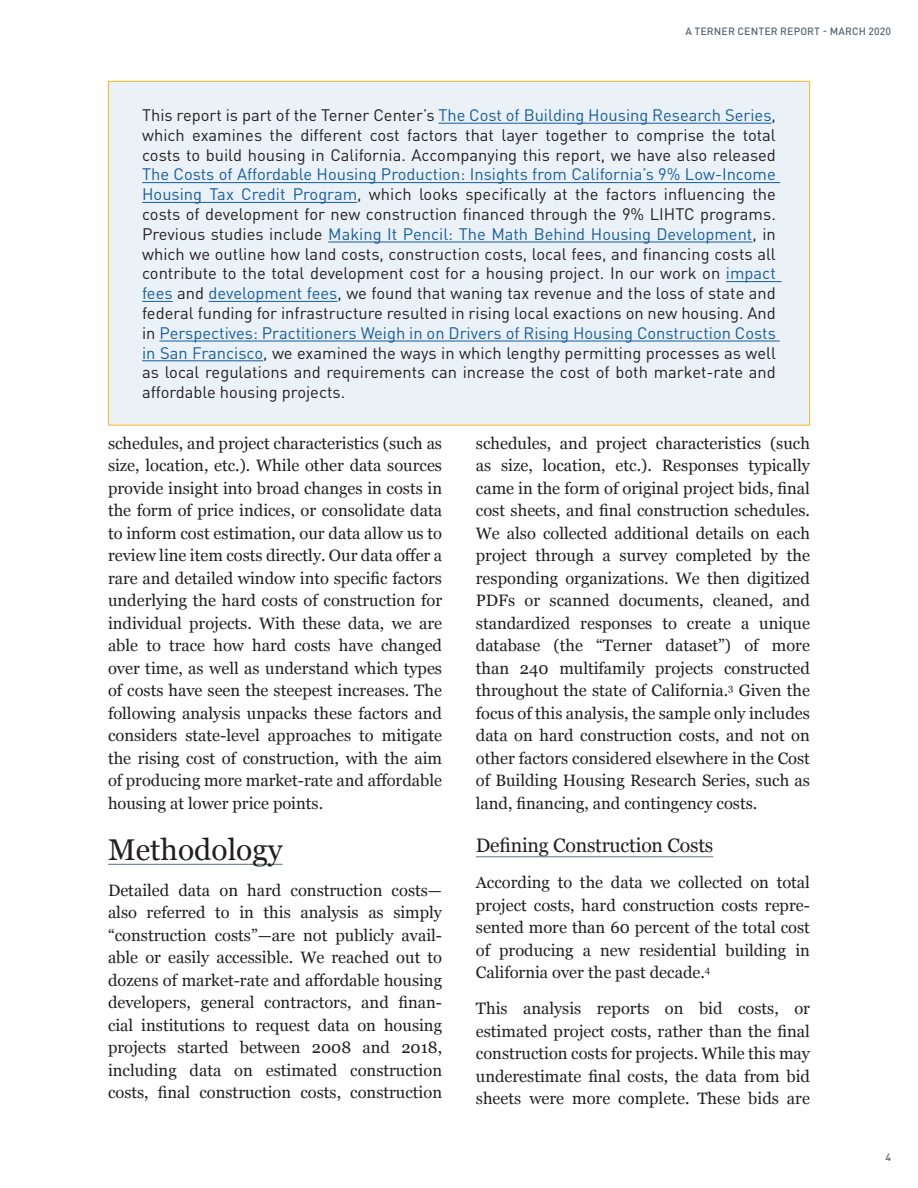
<style>
.page{position:relative;width:918px;height:1188px;background:#fff}
.page>*{position:absolute;margin:0;border:0;box-sizing:border-box;transform-origin:0 0}
.Body{font:30px "Georgia";color:#231f20}
.Body-2{font:19.5px "Georgia";letter-spacing:-.01em;color:#231f20}
.Body-3{font:16.5px/22.5px "Georgia";color:#231f20;text-align:justify}
.Author{font:16.5px/19.8px "DIN Pro";color:#231f20;text-align:justify}
.t1{font:500 10.5px "DIN Pro";letter-spacing:.01em;color:#5c6771}
.s1{color:#175d9e}
</style>
<div class="page">
<hr style="left:108px;top:864px;width:175px;height:1px;background:#51748b">
<hr style="left:476px;top:856px;width:237px;height:1px;background:#51748b">
<div style="left:108px;top:81px;width:702px;height:344px;background:#eaf1f7"></div>
<hr style="left:108px;top:81px;width:702px;height:1px;background:#ffb81d">
<hr style="left:108px;top:82px;width:1px;height:343px;background:#ffb81d">
<hr style="left:809px;top:82px;width:1px;height:343px;background:#ffb81d">
<hr style="left:108px;top:425px;width:702px;height:1px;background:#ffb81d">
<hr style="left:438px;top:123px;width:334px;height:1px;background:#175d9e">
<hr style="left:142px;top:182px;width:638px;height:1px;background:#175d9e">
<hr style="left:142px;top:202px;width:215px;height:1px;background:#175d9e">
<hr style="left:328px;top:242px;width:425px;height:1px;background:#175d9e">
<hr style="left:726px;top:281px;width:56px;height:1px;background:#175d9e">
<hr style="left:142px;top:301px;width:31px;height:1px;background:#175d9e">
<hr style="left:209px;top:301px;width:129px;height:1px;background:#175d9e">
<hr style="left:159px;top:341px;width:621px;height:1px;background:#175d9e">
<hr style="left:142px;top:360px;width:121px;height:1px;background:#175d9e">
<p class="t1" style="left:685px;top:24px;width:207px">A TERNER CENTER REPORT - MARCH 2020</p>
<p class="Author" style="left:142px;top:104px;width:635px">This report is part of the Terner Center’s <span class="s1">The Cost of Building Housing Research Series</span>, which examines the different cost factors that layer together to comprise the total costs to build housing in California. Accompanying this report, we have also released <span class="s1">The Costs of Affordable Housing Production: Insights from California’s 9% Low-Income Housing Tax Credit Program</span>, which looks specifically at the factors influencing the costs of development for new construction financed through the 9% LIHTC programs.<br>Previous studies include <span class="s1">Making It Pencil: The Math Behind Housing Development</span>, in which we outline how land costs, construction costs, local fees, and financing costs all contribute to the total development cost for a housing project. In our work on <span class="s1">impact fees</span> and <span class="s1">development fees</span>, we found that waning tax revenue and the loss of state and federal funding for infrastructure resulted in rising local exactions on new housing. And in <span class="s1">Perspectives: Practitioners Weigh in on Drivers of Rising Housing Construction Costs in San Francisco</span>, we examined the ways in which lengthy permitting processes as well as local regulations and requirements can increase the cost of both market-rate and affordable housing projects.</p>
<p class="Body-3" style="left:108px;top:431px;width:336px">schedules, and project characteristics (such as size, location, etc.). While other data sources provide insight into broad changes in costs in the form of price indices, or consolidate data to inform cost estimation, our data allow us to review line item costs directly. Our data offer a rare and detailed window into specific factors underlying the hard costs of construction for individual projects. With these data, we are able to trace how hard costs have changed over time, as well as understand which types of costs have seen the steepest increases. The following analysis unpacks these factors and considers state-level approaches to mitigate the rising cost of construction, with the aim of producing more market-rate and affordable housing at lower price points.</p>
<p class="Body" style="left:108px;top:828px;width:176px">Methodology</p>
<p class="Body-3" style="left:108px;top:878px;width:336px">Detailed data on hard construction costs— also referred to in this analysis as simply “construction costs”—are not publicly avail&shy;able or easily accessible. We reached out to dozens of market-rate and affordable housing developers, general contractors, and finan&shy;cial institutions to request data on housing projects started between 2008 and 2018, including data on estimated construction costs, final construction costs, construction</p>
<p class="Body-3" style="left:476px;top:431px;width:336px">schedules, and project characteristics (such as size, location, etc.). Responses typically came in the form of original project bids, final cost sheets, and final construction schedules.<br>We also collected additional details on each project through a survey completed by the responding organizations. We then digitized PDFs or scanned documents, cleaned, and standardized responses to create a unique database (the “Terner dataset”) of more than 240 multifamily projects constructed throughout the state of California.<sup>3</sup> Given the focus of this analysis, the sample only includes data on hard construction costs, and not on other factors considered elsewhere in the Cost of Building Housing Research Series, such as land, financing, and contingency costs.</p>
<p class="Body-2" style="left:476px;top:831px;width:239px">Defining Construction Costs</p>
<p class="Body-3" style="left:476px;top:871px;width:336px">According to the data we collected on total project costs, hard construction costs repre&shy;sented more than 60 percent of the total cost of producing a new residential building in California over the past decade.<sup>4</sup></p>
<p class="Body-3" style="left:476px;top:997px;width:336px">This analysis reports on bid costs, or estimated project costs, rather than the final construction costs for projects. While this may underestimate final costs, the data from bid sheets were more complete. These bids are</p>
<p class="t1" style="left:885px;top:1150px;width:7px">4</p>
</div>
